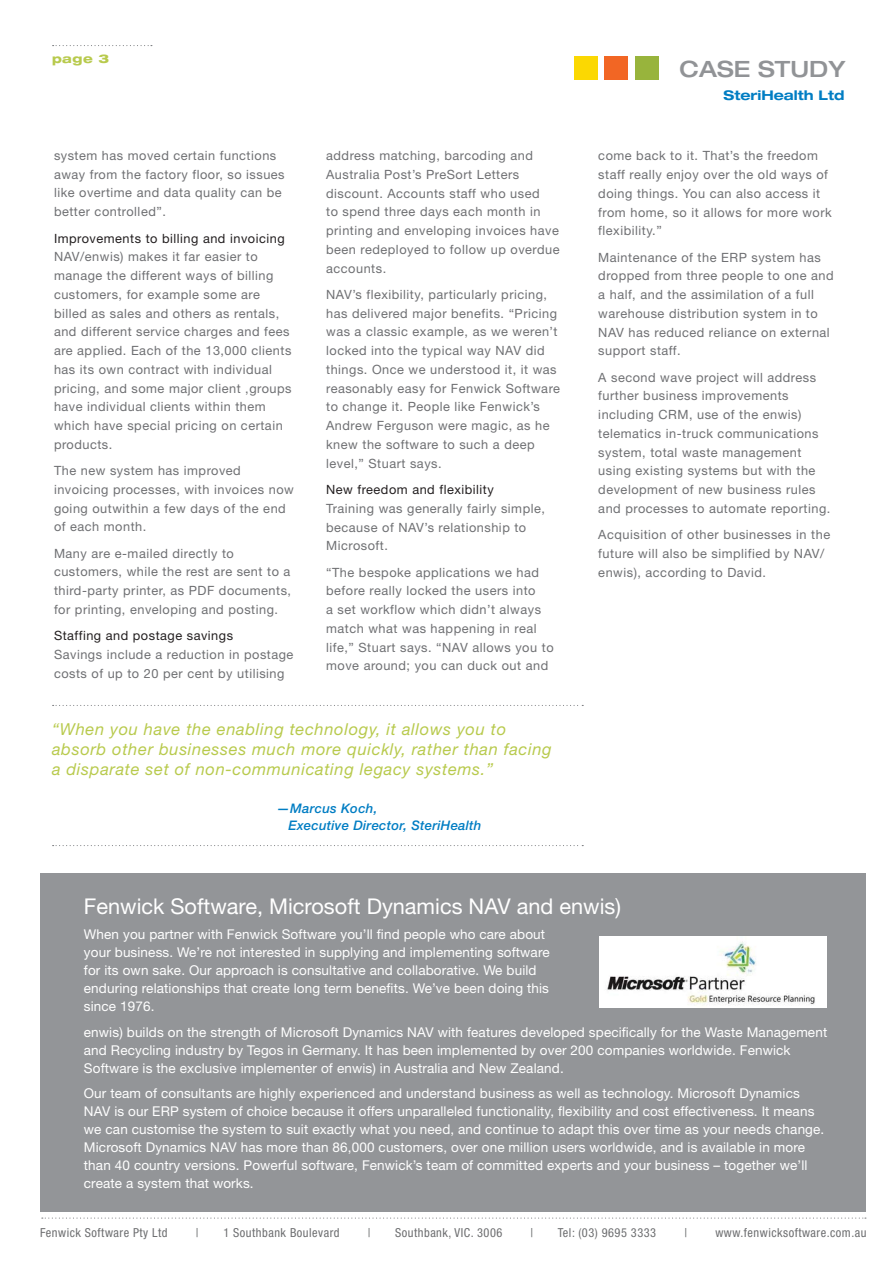
<style>
.page{position:relative;width:893px;height:1263px;background:#fff}
.page>*{position:absolute;margin:0;border:0;box-sizing:border-box;transform-origin:0 0}
.t1{font:500 expanded 22.5px "Helvetica Neue LT Std";color:#919396}
.t2{font:21.75px "Helvetica Neue LT Std";color:#fff}
.t3{font:italic 16.5px/19.8px "Helvetica Neue LT Std";letter-spacing:.04em;color:#b8ca4d}
.t4{font:13.5px/18px "Helvetica Neue LT Std";letter-spacing:.01em;color:#fff}
.t5{font:700 expanded 13.35px "Helvetica Neue LT Std";color:#007dc3}
.t6{font:italic 500 13.2px/17.1px "Helvetica Neue LT Std";letter-spacing:.02em;color:#007dc3}
.t7{font:12.75px/18.8px "Helvetica Neue LT Std";letter-spacing:.04em;color:#6f7073}
.t8{font:12.75px "Helvetica Neue LT Std";letter-spacing:.04em;color:#231f20}
.t9{font:condensed 12.3px "Helvetica Neue LT Std";letter-spacing:.04em;color:#6d6e70}
.t10{font:800 expanded 12px "Helvetica Neue LT Std";color:#b8ca4d}
</style>
<div class="page">
<div style="left:574px;top:56px;width:24px;height:23px;background:#fbd802"></div>
<div style="left:605px;top:56px;width:23px;height:23px;background:#f26624"></div>
<div style="left:635px;top:56px;width:23px;height:23px;background:#98b43c"></div>
<svg style="left:42px;top:1217px;width:824px;height:2px"></svg>
<svg style="left:53px;top:705px;width:530px;height:1px"></svg>
<svg style="left:53px;top:45px;width:99px;height:1px"></svg>
<svg style="left:53px;top:845px;width:530px;height:1px"></svg>
<div style="left:40px;top:873px;width:826px;height:339px;background:#939598"></div>
<img style="left:600px;top:937px;width:226px;height:70px">
<p class="t10" style="left:52px;top:51px;width:59px">page 3</p>
<p class="t7" style="left:54px;top:148px;width:232px">system has moved certain functions away from the factory floor, so issues like overtime and data quality can be better controlled”.</p>
<p class="t8" style="left:54px;top:233px;width:232px">Improvements to billing and invoicing</p>
<p class="t7" style="left:54px;top:249px;width:239px">NAV/enwis) makes it far easier to manage the different ways of billing customers, for example some are billed as sales and others as rentals, and different service charges and fees are applied. Each of the 13,000 clients has its own contract with individual pricing, and some major client ,groups have individual clients within them which have special pricing on certain products.</p>
<p class="t7" style="left:54px;top:463px;width:241px">The new system has improved invoicing processes, with invoices now going outwithin a few days of the end of each month.</p>
<p class="t7" style="left:54px;top:545px;width:239px">Many are e-mailed directly to customers, while the rest are sent to a third-party printer, as PDF documents, for printing, enveloping and posting.</p>
<p class="t8" style="left:54px;top:631px;width:181px">Staffing and postage savings</p>
<p class="t7" style="left:54px;top:646px;width:241px">Savings include a reduction in postage costs of up to 20 per cent by utilising</p>
<p class="t7" style="left:326px;top:148px;width:235px">address matching, barcoding and<br>Australia Post’s PreSort Letters discount. Accounts staff who used<br>to spend three days each month in printing and enveloping invoices have been redeployed to follow up overdue accounts.</p>
<p class="t7" style="left:326px;top:287px;width:235px">NAV’s flexibility, particularly pricing, has delivered major benefits. “Pricing was a classic example, as we weren’t locked into the typical way NAV did things. Once we understood it, it was reasonably easy for Fenwick Software to change it. People like Fenwick’s Andrew Ferguson were magic, as he knew the software to such a deep level,” Stuart says.</p>
<p class="t8" style="left:326px;top:485px;width:169px">New freedom and flexibility</p>
<p class="t7" style="left:326px;top:500px;width:220px">Training was generally fairly simple, because of NAV’s relationship to<br>Microsoft.</p>
<p class="t7" style="left:326px;top:564px;width:229px">“The bespoke applications we had before really locked the users into<br>a set workflow which didn’t always match what was happening in real life,” Stuart says. “NAV allows you to move around; you can duck out and</p>
<p class="t3" style="left:52px;top:721px;width:501px">“When you have the enabling technology, it allows you to absorb other businesses much more quickly, rather than facing a disparate set of non-communicating legacy systems.”</p>
<p class="t6" style="left:288px;top:800px;width:195px;text-indent:-12px">—Marcus Koch,<br>Executive Director, SteriHealth</p>
<h1 class="t1" style="left:680px;top:56px;width:167px">CASE STUDY</h1>
<p class="t5" style="left:724px;top:88px;width:122px">SteriHealth Ltd</p>
<p class="t7" style="left:598px;top:148px;width:235px">come back to it. That’s the freedom staff really enjoy over the old ways of doing things. You can also access it from home, so it allows for more work flexibility.”</p>
<p class="t7" style="left:598px;top:249px;width:237px">Maintenance of the ERP system has dropped from three people to one and a half, and the assimilation of a full warehouse distribution system in to<br>NAV has reduced reliance on external support staff.</p>
<p class="t7" style="left:598px;top:369px;width:234px">A second wave project will address further business improvements including CRM, use of the enwis) telematics in-truck communications system, total waste management using existing systems but with the development of new business rules and processes to automate reporting.</p>
<p class="t7" style="left:598px;top:527px;width:233px">Acquisition of other businesses in the future will also be simplified by NAV/ enwis), according to David.</p>
<h2 class="t2" style="left:84px;top:898px;width:539px">Fenwick Software, Microsoft Dynamics NAV and enwis)</h2>
<p class="t4" style="left:84px;top:927px;width:467px">When you partner with Fenwick Software you’ll find people who care about your business. We’re not interested in supplying and implementing software for its own sake. Our approach is consultative and collaborative. We build enduring relationships that create long term benefits. We’ve been doing this since 1976.</p>
<p class="t4" style="left:84px;top:1025px;width:745px">enwis) builds on the strength of Microsoft Dynamics NAV with features developed specifically for the Waste Management and Recycling industry by Tegos in Germany. It has been implemented by over 200 companies worldwide. Fenwick<br>Software is the exclusive implementer of enwis) in Australia and New Zealand.</p>
<p class="t4" style="left:84px;top:1086px;width:742px">Our team of consultants are highly experienced and understand business as well as technology. Microsoft Dynamics NAV is our ERP system of choice because it offers unparalleled functionality, flexibility and cost effectiveness. It means we can customise the system to suit exactly what you need, and continue to adapt this over time as your needs change.<br>Microsoft Dynamics NAV has more than 86,000 customers, over one million users worldwide, and is available in more than 40 country versions. Powerful software, Fenwick’s team of committed experts and your business – together we’ll create a system that works.</p>
<p class="t9" style="left:40px;top:1226px;width:129px">Fenwick Software Pty Ltd</p>
<p class="t9" style="left:196px;top:1226px;width:4px">|</p>
<p class="t9" style="left:223px;top:1226px;width:118px">1 Southbank Boulevard</p>
<p class="t9" style="left:368px;top:1226px;width:4px">|</p>
<p class="t9" style="left:395px;top:1226px;width:109px">Southbank, VIC. 3006</p>
<p class="t9" style="left:531px;top:1226px;width:4px">|</p>
<p class="t9" style="left:558px;top:1226px;width:100px">Tel: (03) 9695 3333</p>
<p class="t9" style="left:684px;top:1226px;width:4px">|</p>
<p class="t9" style="left:715px;top:1226px;width:153px">www.fenwicksoftware.com.au</p>
</div>
